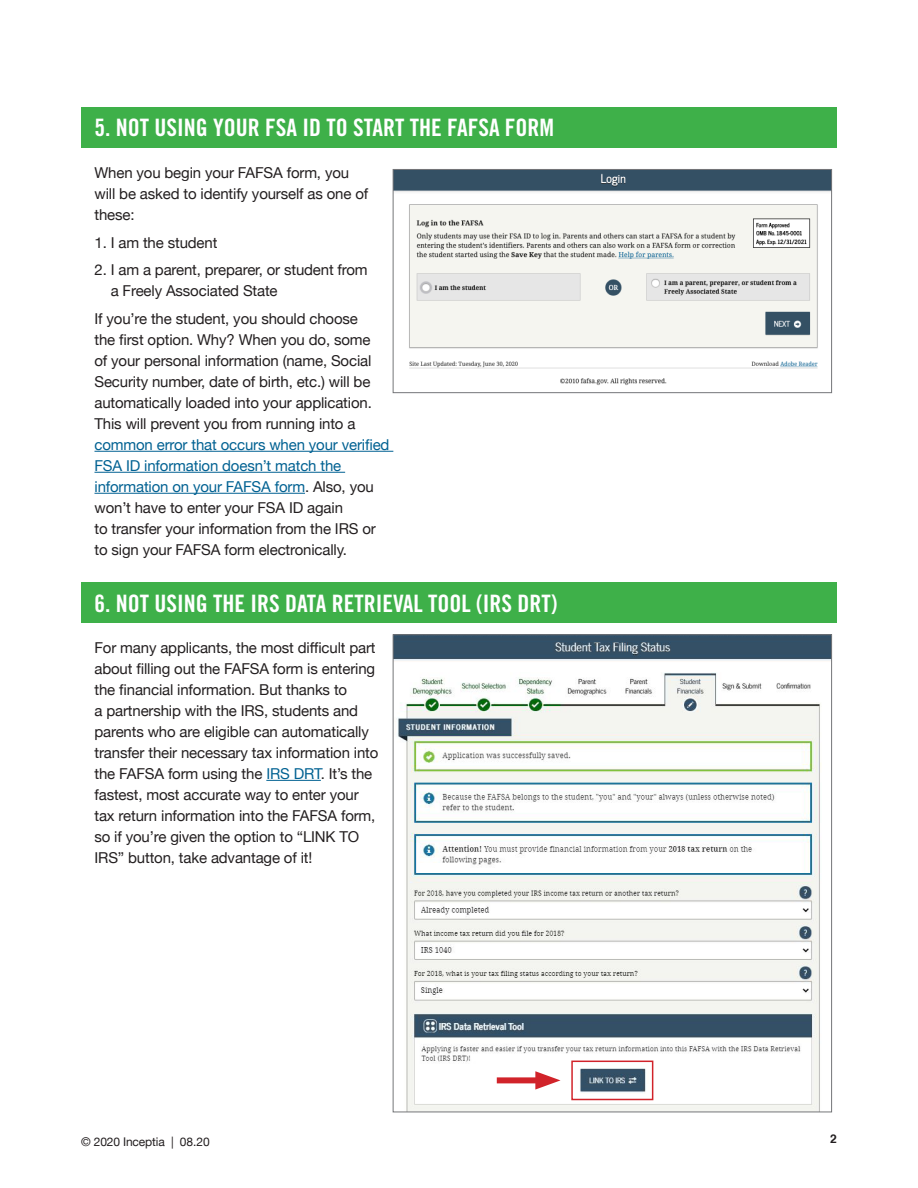
<style>
.page{position:relative;width:918px;height:1188px;background:#fff}
.page>*{position:absolute;margin:0;border:0;box-sizing:border-box;transform-origin:0 0}
.t1{font:24px "Trade Gothic LT Std Bd Cn 20";color:#fff}
.t2{font:15px/21px "Helvetica Neue";letter-spacing:-.01em;color:#231f20}
.t3{font:12px "Helvetica Neue";letter-spacing:-.01em;color:#231f20}
.t4{font:700 12px "Helvetica";color:#231f20}
.s1{color:#006192}
</style>
<div class="page">
<div style="left:81px;top:107px;width:756px;height:41px;background:#3eb049"></div>
<div style="left:81px;top:582px;width:756px;height:41px;background:#3eb049"></div>
<hr style="left:94px;top:451px;width:299px;height:1px;background:#006192">
<hr style="left:94px;top:472px;width:251px;height:1px;background:#006192">
<hr style="left:94px;top:493px;width:211px;height:1px;background:#006192">
<hr style="left:266px;top:780px;width:55px;height:1px;background:#006192">
<img style="left:395px;top:171px;width:435px;height:214px">
<div style="left:393px;top:169px;width:439px;height:224px;border:1px solid #757679"></div>
<img style="left:395px;top:636px;width:435px;height:474px">
<div style="left:571px;top:1061px;width:82px;height:39px;border:2px solid #d1232a"></div>
<div style="left:497px;top:1077px;width:49px;height:6px;background:#d1232a"></div>
<svg style="left:535px;top:1071px;width:26px;height:19px"></svg>
<p class="t1" style="left:94px;top:113px;width:461px">5. NOT USING YOUR FSA ID TO START THE FAFSA FORM</p>
<p class="t2" style="left:94px;top:163px;width:275px">When you begin your FAFSA form, you will be asked to identify yourself as one of these:</p>
<p class="t2" style="left:94px;top:233px;width:124px">1. I am the student</p>
<p class="t2" style="left:111px;top:260px;width:259px;text-indent:-16px">2. I am a parent, preparer, or student from a Freely Associated State</p>
<p class="t2" style="left:94px;top:309px;width:297px">If you’re the student, you should choose<br>the first option. Why? When you do, some<br>of your personal information (name, Social Security number, date of birth, etc.) will be automatically loaded into your application.<br>This will prevent you from running into a <span class="s1">common error that occurs when your verified FSA ID information doesn’t match the information on your FAFSA form</span>. Also, you won’t have to enter your FSA ID again<br>to transfer your information from the IRS or to sign your FAFSA form electronically.</p>
<p class="t1" style="left:94px;top:589px;width:465px">6. NOT USING THE IRS DATA RETRIEVAL TOOL (IRS DRT)</p>
<p class="t2" style="left:94px;top:638px;width:285px">For many applicants, the most difficult part about filling out the FAFSA form is entering the financial information. But thanks to<br>a partnership with the IRS, students and parents who are eligible can automatically transfer their necessary tax information into the FAFSA form using the <span class="s1">IRS DRT</span>. It’s the fastest, most accurate way to enter your tax return information into the FAFSA form, so if you’re given the option to “LINK TO IRS” button, take advantage of it!</p>
<p class="t3" style="left:81px;top:1133px;width:130px">© 2020 Inceptia | 08.20</p>
<p class="t4" style="left:830px;top:1129px;width:8px">2</p>
</div>
